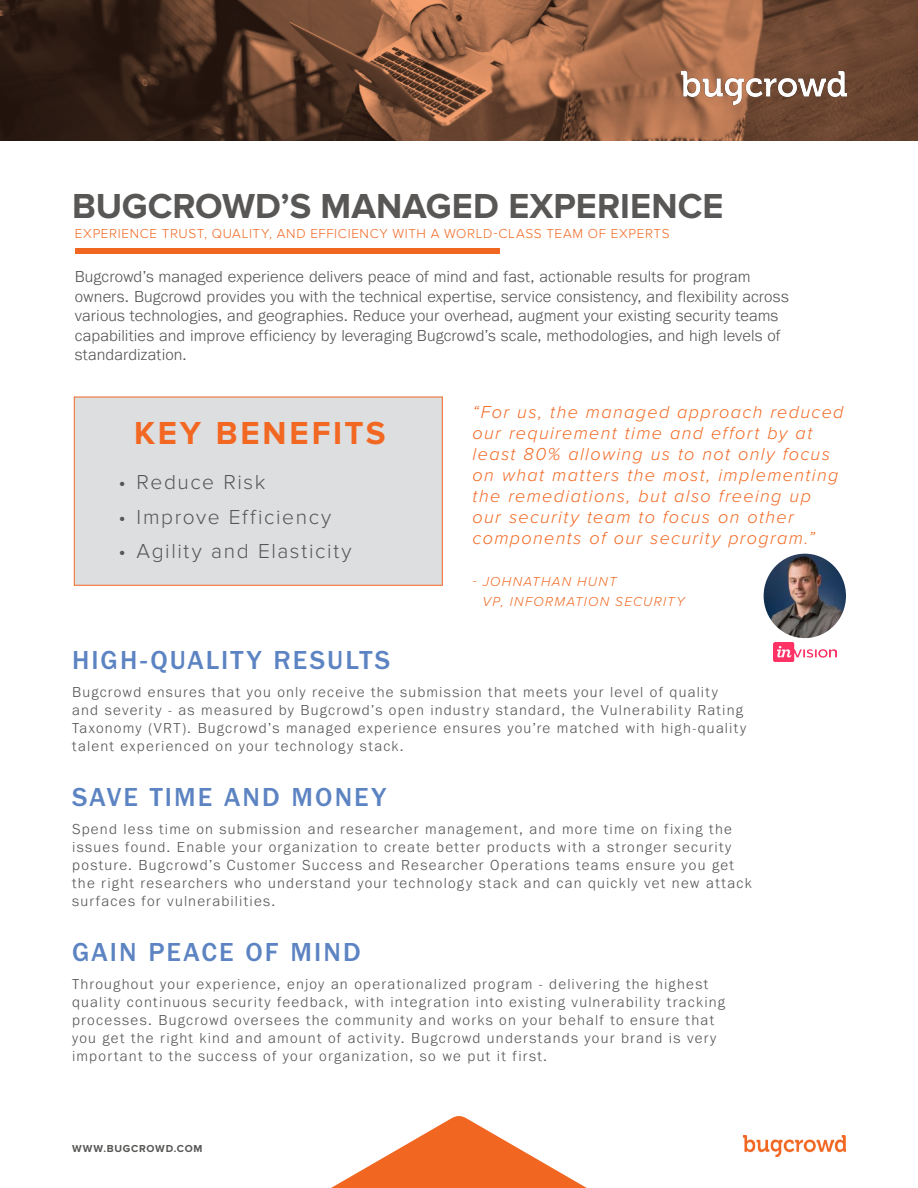
<style>
.page{position:relative;width:918px;height:1188px;background:#fff}
.page>*{position:absolute;margin:0;border:0;box-sizing:border-box;transform-origin:0 0}
.Titles{font:700 36px "Proxima Nova";color:#585756}
.Sub_Titles{font:700 33px "Proxima Nova";letter-spacing:.085em;color:#f26822}
.Sub_Titles-2{font:500 27px "Franklin Gothic URW";letter-spacing:.075em;color:#5c83c2}
.t1{font:300 21px "Proxima Nova";letter-spacing:.075em;color:#565656}
.Sub_Titles-3{font:italic 300 18px/21px "Proxima Nova";letter-spacing:.075em;color:#f26822}
.Body{font:300 16.5px/19.5px "Franklin Gothic URW";letter-spacing:.005em;color:#565656}
.Sub_Titles-4{font:300 15px/18px "Franklin Gothic URW";letter-spacing:.08em;color:#565656}
.Body_Titles{font:300 13.5px "Proxima Nova";letter-spacing:.045em;color:#f16722}
.Sub_Titles-5{font:italic 300 13.5px "Proxima Nova";letter-spacing:.095em;color:#f26822}
.t2{font:700 10.5px "Proxima Nova";letter-spacing:.07em;color:#585756}
</style>
<div class="page">
<svg style="left:331px;top:1116px;width:515px;height:72px"></svg>
<img style="left:743px;top:1136px;width:103px;height:20px">
<div style="left:75px;top:248px;width:425px;height:5px;background:#f16722"></div>
<img style="left:0;top:0;width:918px;height:140px">
<div style="left:74px;top:397px;width:369px;height:189px;background:#dddee0;border:1px solid #f26822"></div>
<img style="left:764px;top:554px;width:82px;height:84px">
<img style="left:773px;top:642px;width:63px;height:20px">
<img style="left:681px;top:72px;width:166px;height:32px">
<p class="Titles" style="left:72px;top:186px;width:653px">BUGCROWD’S MANAGED EXPERIENCE</p>
<p class="Body_Titles" style="left:75px;top:226px;width:596px">EXPERIENCE TRUST, QUALITY, AND EFFICIENCY WITH A WORLD-CLASS TEAM OF EXPERTS</p>
<p class="Body" style="left:75px;top:267px;width:716px">Bugcrowd’s managed experience delivers peace of mind and fast, actionable results for program owners. Bugcrowd provides you with the technical expertise, service consistency, and flexibility across various technologies, and geographies. Reduce your overhead, augment your existing security teams capabilities and improve efficiency by leveraging Bugcrowd’s scale, methodologies, and high levels of standardization.</p>
<p class="Sub_Titles" style="left:134px;top:414px;width:253px">KEY BENEFITS</p>
<p class="t1" style="left:119px;top:470px;width:148px">• Reduce Risk</p>
<p class="t1" style="left:119px;top:505px;width:214px">• Improve Efficiency</p>
<p class="t1" style="left:119px;top:539px;width:234px">• Agility and Elasticity</p>
<p class="Sub_Titles-3" style="left:473px;top:401px;width:372px">“For us, the managed approach reduced our requirement time and effort by at least 80% allowing us to not only focus on what matters the most, implementing the remediations, but also freeing up our security team to focus on other components of our security program.”</p>
<p class="Sub_Titles-5" style="left:473px;top:572px;width:146px">- JOHNATHAN HUNT</p>
<p class="Sub_Titles-5" style="left:482px;top:591px;width:204px">VP, INFORMATION SECURITY</p>
<p class="Sub_Titles-2" style="left:72px;top:643px;width:320px">HIGH-QUALITY RESULTS</p>
<p class="Sub_Titles-4" style="left:72px;top:683px;width:676px">Bugcrowd ensures that you only receive the submission that meets your level of quality and severity - as measured by Bugcrowd’s open industry standard, the Vulnerability Rating Taxonomy (VRT). Bugcrowd’s managed experience ensures you’re matched with high-quality talent experienced on your technology stack.</p>
<p class="Sub_Titles-2" style="left:72px;top:780px;width:316px">SAVE TIME AND MONEY</p>
<p class="Sub_Titles-4" style="left:72px;top:820px;width:681px">Spend less time on submission and researcher management, and more time on fixing the issues found. Enable your organization to create better products with a stronger security posture. Bugcrowd’s Customer Success and Researcher Operations teams ensure you get the right researchers who understand your technology stack and can quickly vet new attack surfaces for vulnerabilities.</p>
<p class="Sub_Titles-2" style="left:72px;top:935px;width:290px">GAIN PEACE OF MIND</p>
<p class="Sub_Titles-4" style="left:72px;top:975px;width:654px">Throughout your experience, enjoy an operationalized program - delivering the highest quality continuous security feedback, with integration into existing vulnerability tracking processes. Bugcrowd oversees the community and works on your behalf to ensure that you get the right kind and amount of activity. Bugcrowd understands your brand is very important to the success of your organization, so we put it first.</p>
<p class="t2" style="left:72px;top:1142px;width:132px">WWW.BUGCROWD.COM</p>
</div>
